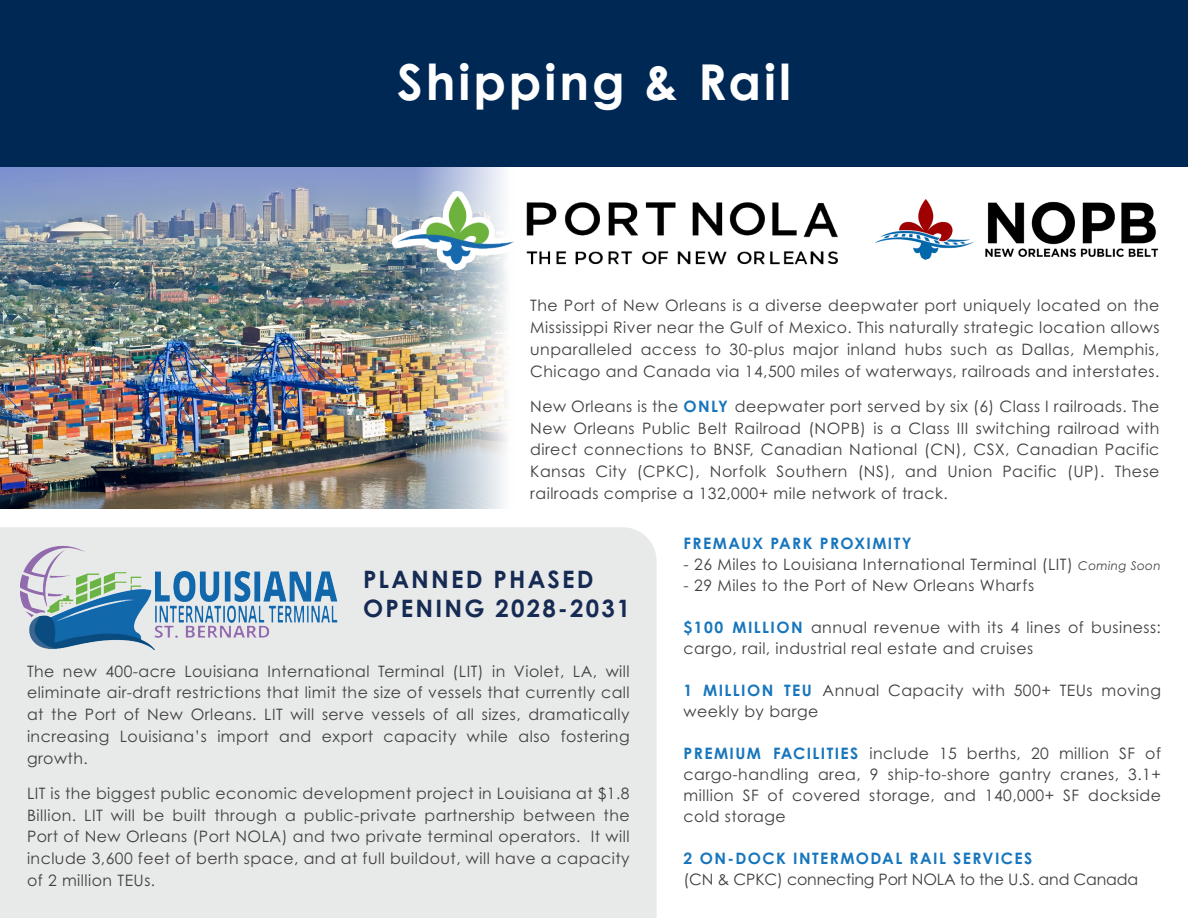
<style>
.page{position:relative;width:1188px;height:918px;background:#fff}
.page>*{position:absolute;margin:0;border:0;box-sizing:border-box;transform-origin:0 0}
.t1{font:700 49.5px "Century Gothic Pro";letter-spacing:.06em;color:#fff}
.t2{font:700 24px/28.8px "Century Gothic Pro";letter-spacing:.09em;color:#162b53}
.t3{font:15.75px/21.8px "Century Gothic Pro";letter-spacing:.03em;color:#414042;text-align:justify}
.t4{font:15.75px/21px "Century Gothic Pro";letter-spacing:-.01em;color:#414042}
.t5{font:700 15.75px "Century Gothic Pro";letter-spacing:.09em;color:#1776bd}
.s1{font-weight:700;color:#1776bd}
.s2{font-style:italic;font-size:12px}
</style>
<div class="page">
<div style="left:0;top:527px;width:657px;height:391px;background:#e8e9e9"></div>
<img style="left:0;top:167px;width:507px;height:342px">
<div style="left:0;top:0;width:1188px;height:167px;background:#002855"></div>
<svg style="left:393px;top:191px;width:114px;height:79px"></svg>
<img style="left:398px;top:193px;width:440px;height:72px">
<img style="left:985px;top:202px;width:173px;height:55px">
<img style="left:875px;top:199px;width:99px;height:61px">
<img style="left:20px;top:546px;width:318px;height:103px">
<p class="t1" style="left:397px;top:51px;width:395px">Shipping &amp; Rail</p>
<p class="t3" style="left:530px;top:295px;width:631px">The Port of New Orleans is a diverse deepwater port uniquely located on the Mississippi River near the Gulf of Mexico. This naturally strategic location allows unparalleled access to 30-plus major inland hubs such as Dallas, Memphis, Chicago and Canada via 14,500 miles of waterways, railroads and interstates.</p>
<p class="t3" style="left:530px;top:395px;width:631px">New Orleans is the <span class="s1">ONLY</span> deepwater port served by six (6) Class I railroads. The New Orleans Public Belt Railroad (NOPB) is a Class III switching railroad with direct connections to BNSF, Canadian National (CN), CSX, Canadian Pacific Kansas City (CPKC), Norfolk Southern (NS), and Union Pacific (UP). These railroads comprise a 132,000+ mile network of track.</p>
<p class="t5" style="left:684px;top:534px;width:229px">FREMAUX PARK PROXIMITY</p>
<p class="t3" style="left:684px;top:554px;width:479px">- 26 Miles to Louisiana International Terminal (LIT) <span class="s2">Coming Soon</span></p>
<p class="t3" style="left:684px;top:575px;width:352px">- 29 Miles to the Port of New Orleans Wharfs</p>
<p class="t3" style="left:684px;top:617px;width:479px;line-height:21px"><span class="s1">$100 MILLION</span> annual revenue with its 4 lines of business: cargo, rail, industrial real estate and cruises</p>
<p class="t3" style="left:684px;top:680px;width:479px;line-height:21px"><span class="s1">1 MILLION TEU</span> Annual Capacity with 500+ TEUs moving weekly by barge</p>
<p class="t3" style="left:684px;top:743px;width:479px;line-height:21px"><span class="s1">PREMIUM FACILITIES</span> include 15 berths, 20 million SF of cargo-handling area, 9 ship-to-shore gantry cranes, 3.1+ million SF of covered storage, and 140,000+ SF dockside cold storage</p>
<p class="t4" style="left:684px;top:848px;width:456px"><span class="s1">2 ON-DOCK INTERMODAL RAIL SERVICES<br></span>(CN &amp; CPKC) connecting Port NOLA to the U.S. and Canada</p>
<p class="t2" style="left:363px;top:565px;width:269px">PLANNED PHASED<br>OPENING 2028-2031</p>
<p class="t3" style="left:27px;top:660px;width:604px">The new 400-acre Louisiana International Terminal (LIT) in Violet, LA, will eliminate air-draft restrictions that limit the size of vessels that currently call at the Port of New Orleans. LIT will serve vessels of all sizes, dramatically increasing Louisiana’s import and export capacity while also fostering growth.</p>
<p class="t3" style="left:27px;top:782px;width:604px">LIT is the biggest public economic development project in Louisiana at $1.8<br>Billion. LIT will be built through a public-private partnership between the Port of New Orleans (Port NOLA) and two private terminal operators. It will include 3,600 feet of berth space, and at full buildout, will have a capacity of 2 million TEUs.</p>
</div>
